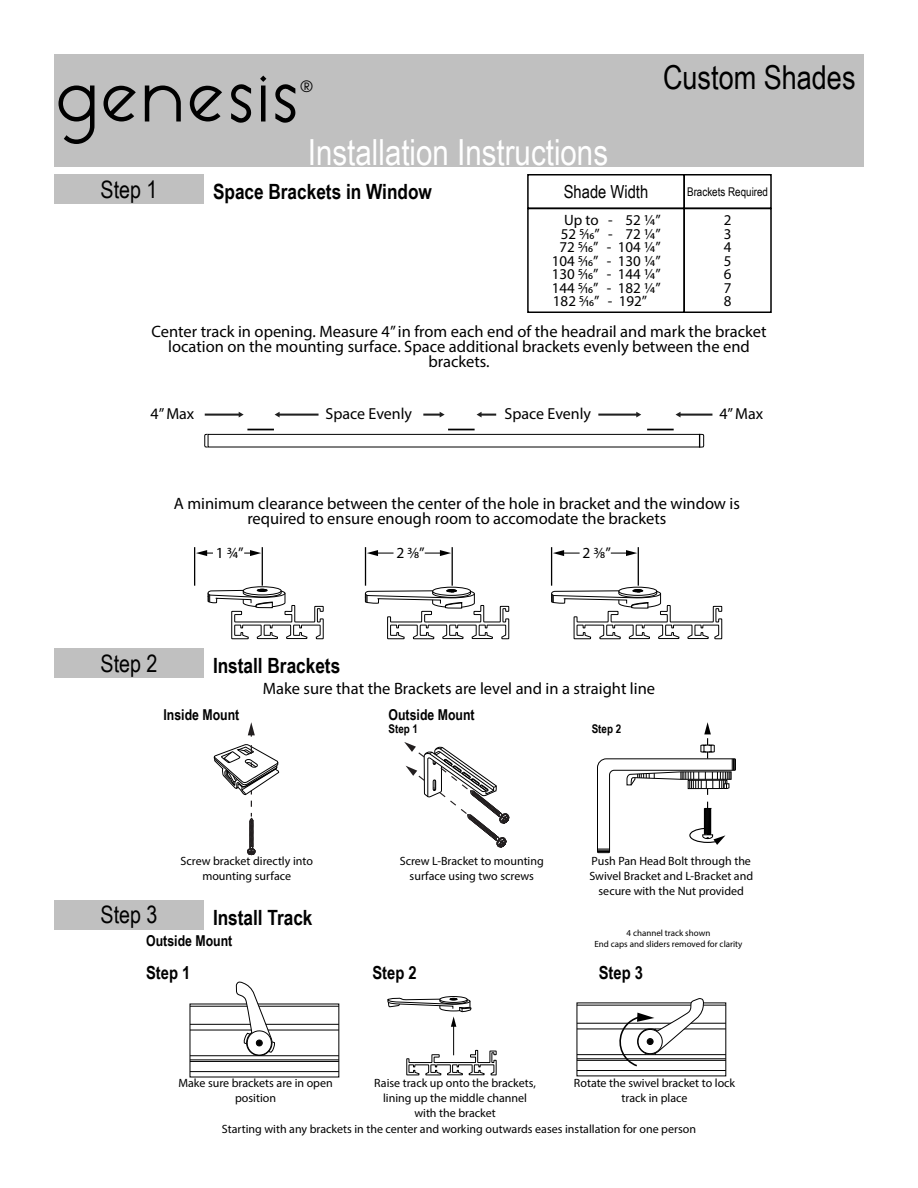
<style>
.page{position:relative;width:918px;height:1188px;background:#fff}
.page>*{position:absolute;margin:0;border:0;box-sizing:border-box;transform-origin:0 0}
.t1{font:90px "Essence Sans";color:#000}
.t2{font:36px "Arial Narrow";color:#fff}
.t3{font:33px "Arial Narrow";color:#000}
.t4{font:24px "Arial Narrow";color:#000}
.t5{font:700 21px "Arial Narrow";color:#000}
.t6{font:700 18px "Arial Narrow";color:#000}
.t7{font:18px "Arial Narrow";color:#000}
.t8{font:18px "Essence Sans";color:#000}
.t9{font:16.5px/15px "Myriad Pro";color:#000;text-align:center}
.t10{font:15.9px "Myriad Pro";color:#000}
.t11{font:15.45px "Myriad Pro";color:#000}
.t12{font:15px/13.5px "Myriad Pro";color:#000;text-align:justify}
.t13{font:700 15px "Arial Narrow";color:#000}
.t14{font:12px/15px "Myriad Pro";color:#000;text-align:center}
.t15{font:12px "Arial Narrow";color:#000}
.t16{font:700 12px "Arial Narrow";color:#000}
.t17{font:9px/10.8px "Myriad Pro";color:#000;text-align:center}
</style>
<div class="page">
<div style="left:54px;top:54px;width:810px;height:112px;background:#c0c0c0"></div>
<div style="left:54px;top:174px;width:150px;height:30px;background:#c0c0c0"></div>
<div style="left:54px;top:648px;width:150px;height:30px;background:#c0c0c0"></div>
<div style="left:54px;top:900px;width:150px;height:30px;background:#c0c0c0"></div>
<div style="left:208px;top:434px;width:492px;height:13px;border:1px solid #000"></div>
<svg style="left:699px;top:434px;width:6px;height:14px"></svg>
<svg style="left:247px;top:429px;width:27px;height:1px"></svg>
<svg style="left:448px;top:429px;width:27px;height:1px"></svg>
<svg style="left:647px;top:429px;width:27px;height:1px"></svg>
<svg style="left:205px;top:412px;width:39px;height:5px"></svg>
<svg style="left:275px;top:412px;width:44px;height:5px"></svg>
<svg style="left:423px;top:412px;width:22px;height:5px"></svg>
<svg style="left:477px;top:412px;width:19px;height:5px"></svg>
<svg style="left:598px;top:412px;width:43px;height:5px"></svg>
<svg style="left:676px;top:412px;width:36px;height:5px"></svg>
<svg style="left:204px;top:433px;width:4px;height:15px"></svg>
<div style="left:243px;top:587px;width:38px;height:8px;border:1px solid #000;border-radius:50%"></div>
<svg style="left:207px;top:589px;width:117px;height:50px"></svg>
<div style="left:433px;top:587px;width:38px;height:8px;border:1px solid #000;border-radius:50%"></div>
<svg style="left:364px;top:590px;width:145px;height:49px"></svg>
<div style="left:619px;top:587px;width:38px;height:8px;border:1px solid #000;border-radius:50%"></div>
<svg style="left:551px;top:590px;width:171px;height:49px"></svg>
<hr style="left:262px;top:547px;width:1px;height:39px;background:#000">
<hr style="left:194px;top:547px;width:1px;height:39px;background:#000">
<svg style="left:244px;top:550px;width:17px;height:6px"></svg>
<svg style="left:196px;top:550px;width:17px;height:6px"></svg>
<hr style="left:638px;top:547px;width:1px;height:39px;background:#000">
<hr style="left:551px;top:547px;width:1px;height:39px;background:#000">
<svg style="left:611px;top:550px;width:26px;height:6px"></svg>
<svg style="left:553px;top:550px;width:27px;height:6px"></svg>
<hr style="left:452px;top:547px;width:1px;height:39px;background:#000">
<hr style="left:365px;top:547px;width:1px;height:39px;background:#000">
<svg style="left:425px;top:550px;width:26px;height:6px"></svg>
<svg style="left:367px;top:550px;width:27px;height:6px"></svg>
<hr style="left:190px;top:1006px;width:149px;height:1px;background:#000">
<hr style="left:190px;top:1024px;width:149px;height:1px;background:#000">
<hr style="left:190px;top:1030px;width:149px;height:1px;background:#000">
<hr style="left:190px;top:1055px;width:149px;height:1px;background:#000">
<hr style="left:190px;top:1071px;width:149px;height:1px;background:#000">
<hr style="left:190px;top:1060px;width:149px;height:1px;background:#000">
<hr style="left:190px;top:1061px;width:149px;height:1px;background:#000">
<hr style="left:577px;top:1005px;width:149px;height:1px;background:#000">
<hr style="left:577px;top:1023px;width:149px;height:1px;background:#000">
<hr style="left:577px;top:1029px;width:149px;height:1px;background:#000">
<hr style="left:577px;top:1054px;width:149px;height:1px;background:#000">
<hr style="left:577px;top:1070px;width:149px;height:1px;background:#000">
<hr style="left:577px;top:1059px;width:149px;height:1px;background:#000">
<hr style="left:577px;top:1060px;width:149px;height:1px;background:#000">
<svg style="left:406px;top:1050px;width:91px;height:26px"></svg>
<hr style="left:453px;top:1025px;width:1px;height:30px;background:#000">
<svg style="left:236px;top:981px;width:39px;height:76px"></svg>
<svg style="left:615px;top:998px;width:90px;height:69px"></svg>
<svg style="left:388px;top:996px;width:83px;height:31px"></svg>
<svg style="left:247px;top:813px;width:8px;height:42px"></svg>
<svg style="left:214px;top:722px;width:65px;height:85px"></svg>
<svg style="left:404px;top:742px;width:105px;height:106px"></svg>
<svg style="left:597px;top:722px;width:139px;height:131px"></svg>
<div style="left:527px;top:174px;width:158px;height:35px;border:2px solid #000"></div>
<div style="left:683px;top:174px;width:89px;height:35px;border:2px solid #000"></div>
<div style="left:527px;top:208px;width:158px;height:105px;border:2px solid #000"></div>
<div style="left:683px;top:208px;width:89px;height:105px;border:2px solid #000"></div>
<h1 class="t1" style="left:54px;top:37px;width:247px">genesis</h1>
<h3 class="t8" style="left:300px;top:76px;width:15px">®</h3>
<h2 class="t2" style="left:308px;top:126px;width:302px">Installation Instructions</h2>
<h3 class="t3" style="left:663px;top:53px;width:194px">Custom Shades</h3>
<h3 class="t4" style="left:101px;top:172px;width:58px">Step 1</h3>
<h3 class="t5" style="left:213px;top:176px;width:221px">Space Brackets in Window</h3>
<h3 class="t7" style="left:564px;top:179px;width:86px">Shade Width</h3>
<p class="t15" style="left:687px;top:183px;width:82px">Brackets Required</p>
<p class="t12" style="left:564px;top:213px;width:98px">Up to - 52 1/4”</p>
<p class="t12" style="left:561px;top:227px;width:101px">52 5/16” - 72 1/4”</p>
<p class="t12" style="left:560px;top:240px;width:103px">72 5/16” - 104 1/4”</p>
<p class="t12" style="left:552px;top:254px;width:110px">104 5/16” - 130 1/4”</p>
<p class="t12" style="left:552px;top:267px;width:110px">130 5/16” - 144 1/4”</p>
<p class="t12" style="left:552px;top:281px;width:110px">144 5/16” - 182 1/4”</p>
<p class="t12" style="left:553px;top:294px;width:96px">182 5/16” - 192”</p>
<p class="t12" style="left:724px;top:213px;width:9px">2<br>3<br>4<br>5<br>6<br>7<br>8</p>
<h3 class="t9" style="left:151px;top:323px;width:617px">Center track in opening. Measure 4” in from each end of the headrail and mark the bracket location on the mounting surface. Space additional brackets evenly between the end brackets.</h3>
<h3 class="t10" style="left:150px;top:404px;width:45px">4” Max</h3>
<h3 class="t10" style="left:326px;top:404px;width:88px">Space Evenly</h3>
<h3 class="t10" style="left:505px;top:404px;width:88px">Space Evenly</h3>
<h3 class="t10" style="left:719px;top:404px;width:45px">4” Max</h3>
<h3 class="t9" style="left:174px;top:496px;width:568px">A minimum clearance between the center of the hole in bracket and the window is required to ensure enough room to accomodate the brackets</h3>
<h3 class="t4" style="left:101px;top:646px;width:58px">Step 2</h3>
<p class="t11" style="left:216px;top:543px;width:29px">1 3⁄4”</p>
<p class="t11" style="left:396px;top:543px;width:30px">2 3⁄8”</p>
<p class="t11" style="left:582px;top:543px;width:30px">2 3⁄8”</p>
<h3 class="t5" style="left:213px;top:650px;width:129px">Install Brackets</h3>
<h3 class="t9" style="left:263px;top:680px;width:394px">Make sure that the Brackets are level and in a straight line</h3>
<p class="t13" style="left:164px;top:703px;width:77px">Inside Mount</p>
<p class="t13" style="left:389px;top:703px;width:88px">Outside Mount</p>
<h3 class="t4" style="left:101px;top:897px;width:58px">Step 3</h3>
<p class="t14" style="left:181px;top:853px;width:134px">Screw bracket directly into mounting surface</p>
<h3 class="t5" style="left:213px;top:901px;width:101px">Install Track</h3>
<p class="t13" style="left:146px;top:930px;width:88px">Outside Mount</p>
<p class="t16" style="left:389px;top:720px;width:31px">Step 1</p>
<p class="t16" style="left:592px;top:720px;width:31px">Step 2</p>
<p class="t14" style="left:400px;top:853px;width:146px">Screw L-Bracket to mounting surface using two screws</p>
<p class="t14" style="left:589px;top:853px;width:165px">Push Pan Head Bolt through the<br>Swivel Bracket and L-Bracket and secure with the Nut provided</p>
<p class="t17" style="left:594px;top:928px;width:150px">4 channel track shown<br>End caps and sliders removed for clarity</p>
<h3 class="t6" style="left:146px;top:959px;width:46px">Step 1</h3>
<h3 class="t6" style="left:372px;top:959px;width:46px">Step 2</h3>
<h3 class="t6" style="left:599px;top:959px;width:46px">Step 3</h3>
<p class="t14" style="left:178px;top:1075px;width:156px">Make sure brackets are in open position</p>
<p class="t14" style="left:374px;top:1075px;width:163px">Raise track up onto the brackets, lining up the middle channel with the bracket</p>
<p class="t14" style="left:574px;top:1075px;width:163px">Rotate the swivel bracket to lock track in place</p>
<p class="t14" style="left:222px;top:1121px;width:476px">Starting with any brackets in the center and working outwards eases installation for one person</p>
</div>
